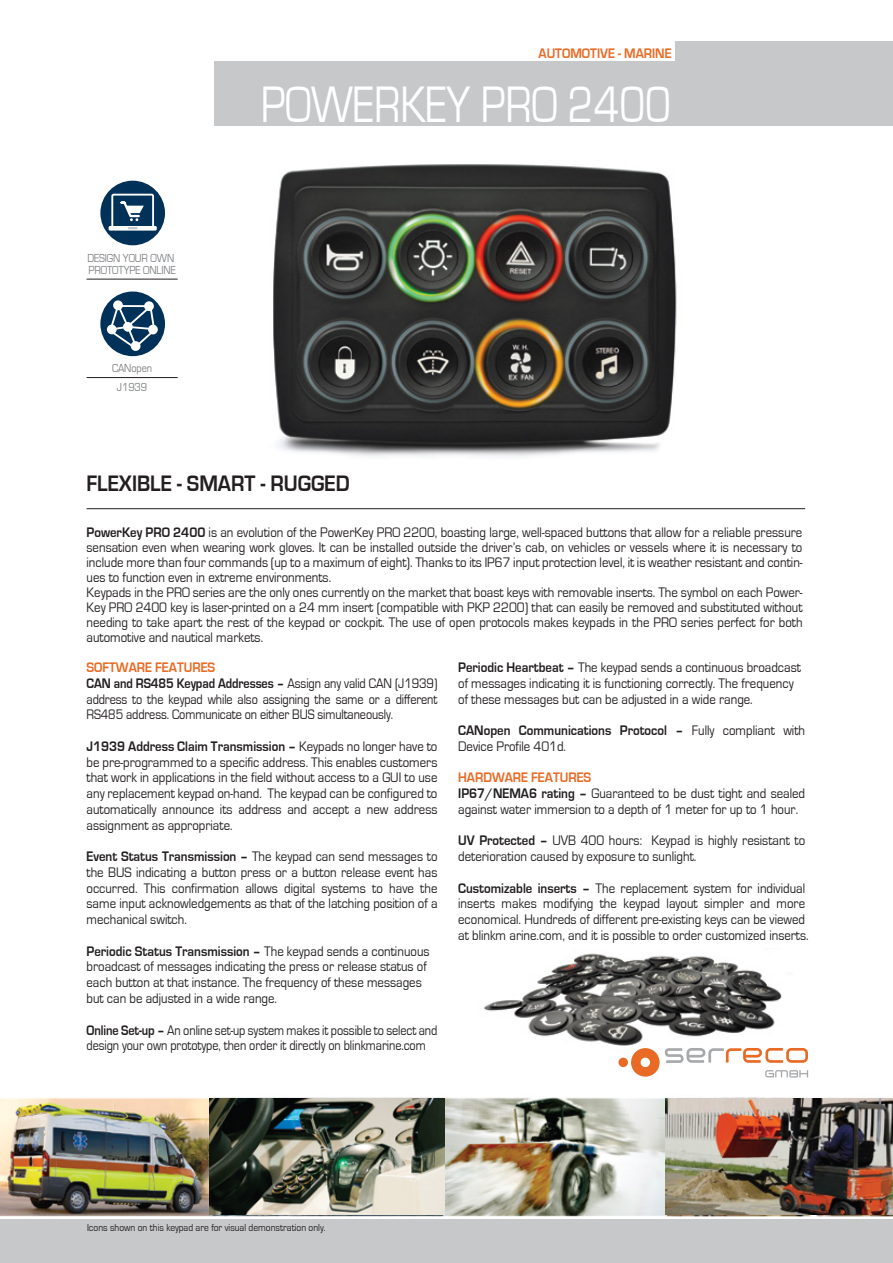
<style>
.page{position:relative;width:893px;height:1263px;background:#fff}
.page>*{position:absolute;margin:0;border:0;box-sizing:border-box;transform-origin:0 0}
.t1{font:52.8px "Eurostile";color:#fff;scale:.8 1}
.t2{font:700 23.1px "Eurostile";color:#231f20;scale:.9 1}
.t3{font:14.25px/15.8px "Eurostile";color:#231f20;scale:.9 1}
.t4{font:14.25px/15.8px "Eurostile";color:#231f20;scale:.86 1}
.t5{font:700 14.25px "Eurostile";color:#e96a24;scale:.9 1}
.t6{font:12px/12.3px "Eurostile";letter-spacing:-.005em;color:#808285;scale:.86 1}
.t7{font:10.5px "Eurostile";color:#231f20;scale:.9 1}
.s1{font-weight:700}
.s2{font-weight:700;color:#e96a24}
</style>
<div class="page">
<img style="left:0;top:1097px;width:893px;height:119px">
<img style="left:665px;top:1099px;width:228px;height:116px">
<img style="left:140px;top:164px;width:626px;height:346px">
<img style="left:209px;top:1099px;width:235px;height:116px">
<img style="left:484px;top:953px;width:298px;height:105px">
<hr style="left:87px;top:508px;width:718px;height:1px;background:#231f20">
<div style="left:214px;top:61px;width:678px;height:64px;background:#c7c8ca"></div>
<div style="left:675px;top:41px;width:217px;height:74px;background:#c7c8ca"></div>
<div style="left:0;top:1219px;width:893px;height:44px;background:#c7c8ca"></div>
<hr style="left:87px;top:377px;width:91px;height:1px;background:#231f20">
<hr style="left:87px;top:279px;width:91px;height:1px;background:#231f20">
<div style="left:100px;top:181px;width:65px;height:64px;background:#003158;border-radius:50%"></div>
<div style="left:111px;top:194px;width:43px;height:36px;border:2px solid #fff;border-radius:2px"></div>
<div style="left:109px;top:226px;width:48px;height:5px;background:#fff;border-radius:2px"></div>
<svg style="left:120px;top:201px;width:24px;height:20px"></svg>
<svg style="left:128px;top:227px;width:10px;height:2px"></svg>
<div style="left:100px;top:291px;width:65px;height:65px;background:#003158;border-radius:50%"></div>
<svg style="left:113px;top:300px;width:10px;height:10px"></svg>
<div style="left:107px;top:325px;width:10px;height:9px;background:#f8f9fa;border-radius:50%"></div>
<svg style="left:144px;top:301px;width:10px;height:10px"></svg>
<svg style="left:108px;top:304px;width:48px;height:46px"></svg>
<div style="left:631px;top:1048px;width:29px;height:29px;background:#e96a24;border-radius:50%"></div>
<svg style="left:665px;top:1048px;width:143px;height:15px"></svg>
<div style="left:618px;top:1058px;width:10px;height:9px;background:#e96a24;border-radius:50%"></div>
<div style="left:641px;top:1058px;width:9px;height:9px;background:#fff;border-radius:50%"></div>
<svg style="left:765px;top:1070px;width:43px;height:7px"></svg>
<p class="t5" style="left:539px;top:45px;width:149px">AUTOMOTIVE - MARINE</p>
<p class="t6" style="left:87px;top:252px;width:104px">DESIGN YOUR OWN<br>PROTOTYPE ONLINE</p>
<p class="t6" style="left:112px;top:359px;width:48px;line-height:18.3px;text-align:center">CANopen<br>J1939</p>
<h1 class="t1" style="left:261px;top:76px;width:514px">POWERKEY PRO 2400</h1>
<h2 class="t2" style="left:87px;top:470px;width:294px">FLEXIBLE - SMART - RUGGED</h2>
<p class="t3" style="left:87px;top:525px;width:797px;line-height:15px"><span class="s1">PowerKey PRO 2400</span> is an evolution of the PowerKey PRO 2200, boasting large, well-spaced buttons that allow for a reliable pressure sensation even when wearing work gloves. It can be installed outside the driver’s cab, on vehicles or vessels where it is necessary to include more than four commands (up to a maximum of eight). Thanks to its IP67 input protection level, it is weather resistant and contin&shy;ues to function even in extreme environments.<br>Keypads in the PRO series are the only ones currently on the market that boast keys with removable inserts. The symbol on each Power-Key PRO 2400 key is laser-printed on a 24 mm insert (compatible with PKP 2200) that can easily be removed and substituted without needing to take apart the rest of the keypad or cockpit. The use of open protocols makes keypads in the PRO series perfect for both automotive and nautical markets.</p>
<p class="t4" style="left:87px;top:660px;width:410px"><span class="s2">SOFTWARE FEATURES<br></span><span class="s1">CAN and RS485 Keypad Addresses –</span> Assign any valid CAN (J1939) address to the keypad while also assigning the same or a different RS485 address. Communicate on either BUS simultaneously.</p>
<p class="t3" style="left:87px;top:739px;width:391px;text-align:justify"><span class="s1">J1939 Address Claim Transmission –</span> Keypads no longer have to be pre-programmed to a specific address. This enables customers that work in applications in the field without access to a GUI to use any replacement keypad on-hand. The keypad can be configured to automatically announce its address and accept a new address assignment as appropriate.</p>
<p class="t3" style="left:87px;top:849px;width:391px;text-align:justify"><span class="s1">Event Status Transmission –</span> The keypad can send messages to the BUS indicating a button press or a button release event has occurred. This confirmation allows digital systems to have the same input acknowledgements as that of the latching position of a mechanical switch.</p>
<p class="t3" style="left:87px;top:943px;width:383px"><span class="s1">Periodic Status Transmission –</span> The keypad sends a continuous broadcast of messages indicating the press or release status of each button at that instance. The frequency of these messages but can be adjusted in a wide range.</p>
<p class="t4" style="left:87px;top:1022px;width:410px"><span class="s1">Online Set-up –</span> An online set-up system makes it possible to select and design your own prototype, then order it directly on blinkmarine.com</p>
<p class="t3" style="left:458px;top:660px;width:382px"><span class="s1">Periodic Heartbeat –</span> The keypad sends a continuous broadcast of messages indicating it is functioning correctly. The frequency of these messages but can be adjusted in a wide range.</p>
<p class="t3" style="left:458px;top:723px;width:387px"><span class="s1">CANopen Communications Protocol –</span> Fully compliant with<br>Device Profile 401d.</p>
<p class="t3" style="left:458px;top:770px;width:387px"><span class="s2">HARDWARE FEATURES<br></span><span class="s1">IP67/NEMA6 rating –</span> Guaranteed to be dust tight and sealed against water immersion to a depth of 1 meter for up to 1 hour.</p>
<p class="t3" style="left:458px;top:833px;width:387px"><span class="s1">UV Protected –</span> UVB 400 hours: Keypad is highly resistant to deterioration caused by exposure to sunlight.</p>
<p class="t3" style="left:458px;top:880px;width:391px"><span class="s1">Customizable inserts –</span> The replacement system for individual inserts makes modifying the keypad layout simpler and more economical. Hundreds of different pre-existing keys can be viewed at blinkm arine.com, and it is possible to order customized inserts.</p>
<p class="t7" style="left:87px;top:1221px;width:266px">Icons shown on this keypad are for visual demonstration only.</p>
</div>
